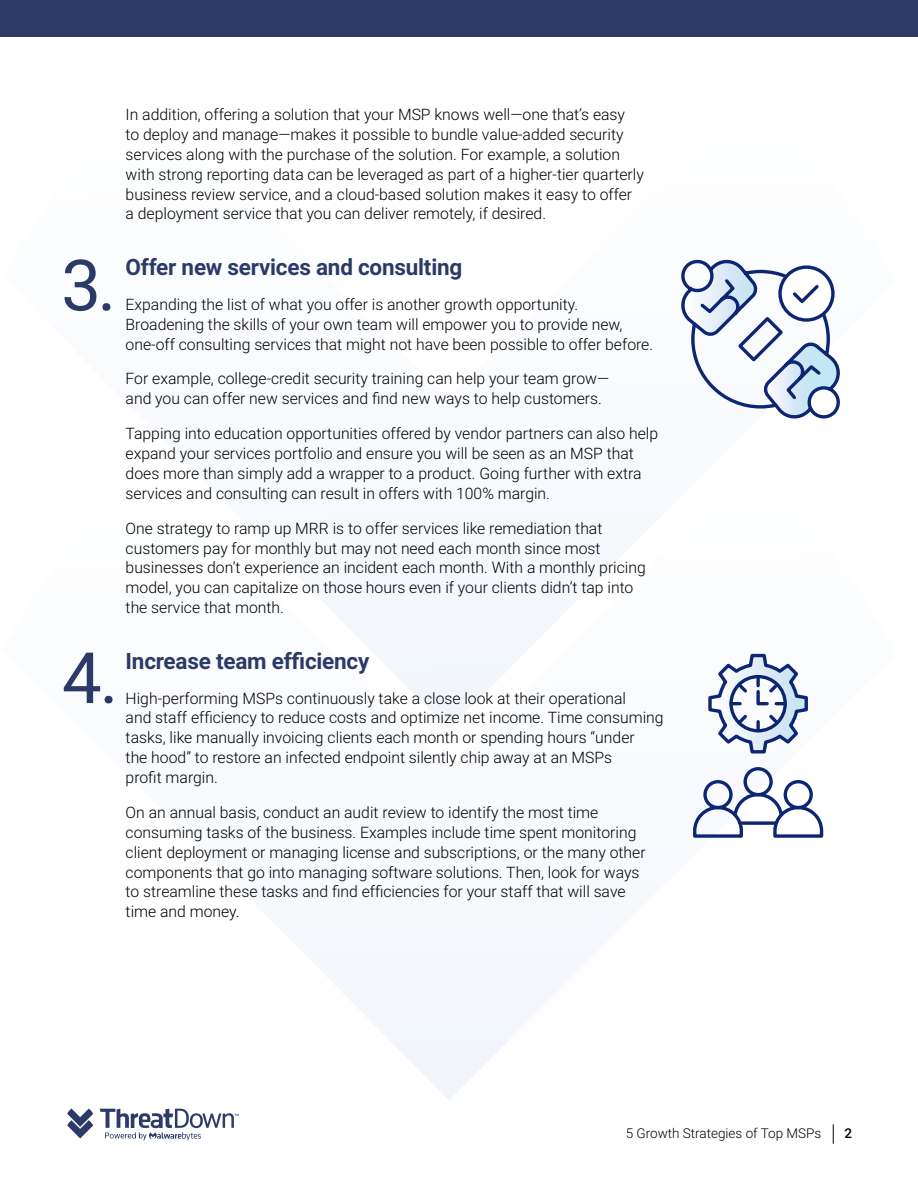
<style>
.page{position:relative;width:918px;height:1188px;background:#fff}
.page>*{position:absolute;margin:0;border:0;box-sizing:border-box;transform-origin:0 0}
.t1{font:70.8px "Roboto";color:#2b3a67}
.t2{font:700 22.5px "Roboto";letter-spacing:-.01em;color:#2b3a67}
.t3{font:300 15.75px/20px "Roboto";color:#000}
.t4{font:300 13.5px "Roboto";color:#000}
.t5{font:500 13.5px "Roboto";color:#000}
</style>
<div class="page">
<svg style="left:303px;top:767px;width:510px;height:333px"></svg>
<svg style="left:303px;top:576px;width:298px;height:153px"></svg>
<svg style="left:833px;top:1124px;width:1px;height:20px"></svg>
<svg style="left:67px;top:1109px;width:26px;height:30px"></svg>
<svg style="left:100px;top:1109px;width:139px;height:31px"></svg>
<div style="left:0;top:0;width:918px;height:37px;background:#2b3a67"></div>
<svg style="left:681px;top:259px;width:159px;height:160px"></svg>
<div style="left:703px;top:780px;width:30px;height:29px;border:3px solid #0d2673;border-radius:50%"></div>
<div style="left:784px;top:780px;width:29px;height:29px;border:3px solid #0d2673;border-radius:50%"></div>
<svg style="left:691px;top:791px;width:133px;height:48px"></svg>
<svg style="left:740px;top:821px;width:36px;height:4px"></svg>
<div style="left:744px;top:767px;width:29px;height:29px;border:3px solid #0d2673;border-radius:50%"></div>
<svg style="left:708px;top:653px;width:100px;height:101px"></svg>
<h1 class="t1" style="left:61px;top:236px;width:56px">3.</h1>
<h1 class="t1" style="left:62px;top:628px;width:58px">4.</h1>
<p class="t3" style="left:126px;top:104px;width:520px">In addition, offering a solution that your MSP knows well—one that’s easy<br>to deploy and manage—makes it possible to bundle value-added security services along with the purchase of the solution. For example, a solution with strong reporting data can be leveraged as part of a higher-tier quarterly business review service, and a cloud-based solution makes it easy to offer a deployment service that you can deliver remotely, if desired.</p>
<h2 class="t2" style="left:126px;top:251px;width:338px">Offer new services and consulting</h2>
<p class="t3" style="left:126px;top:294px;width:529px">Expanding the list of what you offer is another growth opportunity.<br>Broadening the skills of your own team will empower you to provide new, one-off consulting services that might not have been possible to offer before.</p>
<p class="t3" style="left:126px;top:368px;width:485px">For example, college-credit security training can help your team grow— and you can offer new services and find new ways to help customers.</p>
<p class="t3" style="left:126px;top:423px;width:534px">Tapping into education opportunities offered by vendor partners can also help expand your services portfolio and ensure you will be seen as an MSP that does more than simply add a wrapper to a product. Going further with extra services and consulting can result in offers with 100% margin.</p>
<p class="t3" style="left:126px;top:518px;width:522px">One strategy to ramp up MRR is to offer services like remediation that customers pay for monthly but may not need each month since most businesses don’t experience an incident each month. With a monthly pricing model, you can capitalize on those hours even if your clients didn’t tap into the service that month.</p>
<h2 class="t2" style="left:126px;top:645px;width:245px">Increase team efficiency</h2>
<p class="t3" style="left:126px;top:687px;width:540px">High-performing MSPs continuously take a close look at their operational<br>and staff efficiency to reduce costs and optimize net income. Time consuming tasks, like manually invoicing clients each month or spending hours “under<br>the hood” to restore an infected endpoint silently chip away at an MSPs<br>profit margin.</p>
<p class="t3" style="left:126px;top:802px;width:522px">On an annual basis, conduct an audit review to identify the most time consuming tasks of the business. Examples include time spent monitoring client deployment or managing license and subscriptions, or the many other components that go into managing software solutions. Then, look for ways to streamline these tasks and find efficiencies for your staff that will save time and money.</p>
<p class="t4" style="left:626px;top:1124px;width:197px">5 Growth Strategies of Top MSPs</p>
<p class="t5" style="left:844px;top:1124px;width:9px">2</p>
</div>
